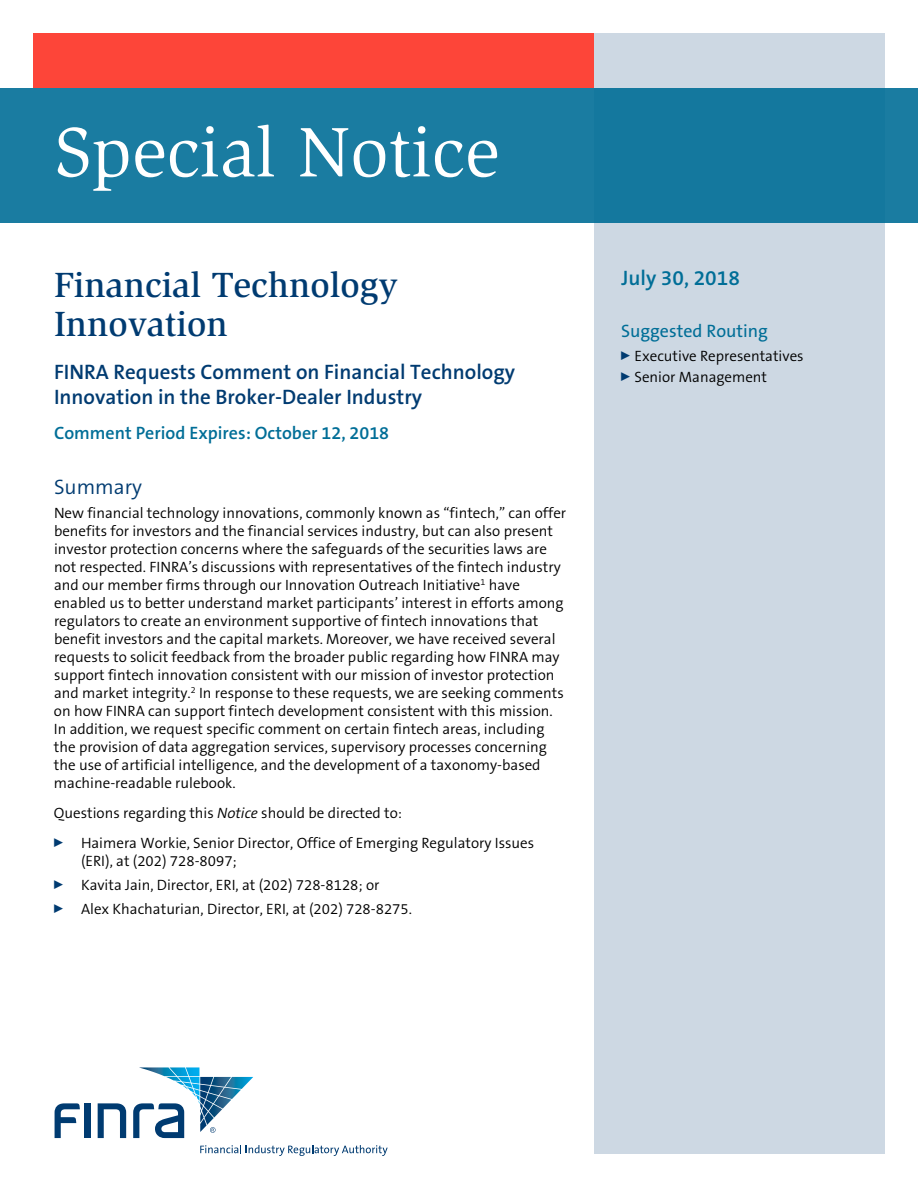
<style>
.page{position:relative;width:918px;height:1188px;background:#fff}
.page>*{position:absolute;margin:0;border:0;box-sizing:border-box;transform-origin:0 0}
.t1{font:72px "Slimbach LT";color:#fff}
.t2{font:500 36px/39px "Slimbach LT";color:#003b71}
.t3{font:600 21px/25.2px "The Sans B6";color:#003b71}
.t4{font:600 21px "The Sans B6";color:#006e97}
.t5{font:300 21px "The Sans B4";color:#003b71}
.t6{font:600 18px "The Sans B6";color:#006e97}
.t7{font:18px "The Sans B5 Plain";color:#006e97}
.t8{font:300 15px/18px "The Sans B4";color:#000}
.s1{font-style:italic}
</style>
<div class="page">
<div style="left:594px;top:34px;width:290px;height:1120px;background:#cdd8e3"></div>
<div style="left:0;top:88px;width:918px;height:135px;background:#1a7ca1"></div>
<div style="left:34px;top:34px;width:560px;height:54px;background:#fd4539"></div>
<div style="left:84px;top:1103px;width:6px;height:35px;background:#003b71"></div>
<svg style="left:98px;top:1103px;width:28px;height:35px"></svg>
<svg style="left:55px;top:1103px;width:25px;height:35px"></svg>
<svg style="left:200px;top:1145px;width:188px;height:11px"></svg>
<svg style="left:133px;top:1067px;width:120px;height:71px"></svg>
<h1 class="t1" style="left:55px;top:111px;width:446px">Special Notice</h1>
<h2 class="t2" style="left:54px;top:265px;width:345px">Financial Technology<br>Innovation</h2>
<h3 class="t3" style="left:54px;top:360px;width:463px">FINRA Requests Comment on Financial Technology<br>Innovation in the Broker-Dealer Industry</h3>
<p class="t6" style="left:54px;top:423px;width:337px">Comment Period Expires: October 12, 2018</p>
<h3 class="t5" style="left:54px;top:475px;width:90px">Summary</h3>
<p class="t8" style="left:54px;top:504px;width:514px">New financial technology innovations, commonly known as “fintech,” can offer benefits for investors and the financial services industry, but can also present investor protection concerns where the safeguards of the securities laws are not respected. FINRA’s discussions with representatives of the fintech industry and our member firms through our Innovation Outreach Initiative<sup>1</sup> have enabled us to better understand market participants’ interest in efforts among regulators to create an environment supportive of fintech innovations that benefit investors and the capital markets. Moreover, we have received several requests to solicit feedback from the broader public regarding how FINRA may support fintech innovation consistent with our mission of investor protection and market integrity.<sup>2</sup> In response to these requests, we are seeking comments on how FINRA can support fintech development consistent with this mission.<br>In addition, we request specific comment on certain fintech areas, including the provision of data aggregation services, supervisory processes concerning the use of artificial intelligence, and the development of a taxonomy-based machine-readable rulebook.</p>
<p class="t8" style="left:54px;top:798px;width:482px;line-height:30px">Questions regarding this <span class="s1">Notice</span> should be directed to:<br><sup>0</sup> Haimera Workie, Senior Director, Office of Emerging Regulatory Issues</p>
<p class="t8" style="left:54px;top:849px;width:360px;line-height:24px;text-indent:27px">(ERI), at (202) 728-8097;<br><sup>0</sup> Kavita Jain, Director, ERI, at (202) 728-8128; or<br><sup>0</sup> Alex Khachaturian, Director, ERI, at (202) 728-8275.</p>
<h3 class="t4" style="left:622px;top:266px;width:120px">July 30, 2018</h3>
<p class="t7" style="left:621px;top:322px;width:149px">Suggested Routing</p>
<p class="t8" style="left:621px;top:346px;width:184px;line-height:21px"><sup>0</sup> Executive Representatives<br><sup>0</sup> Senior Management</p>
</div>
